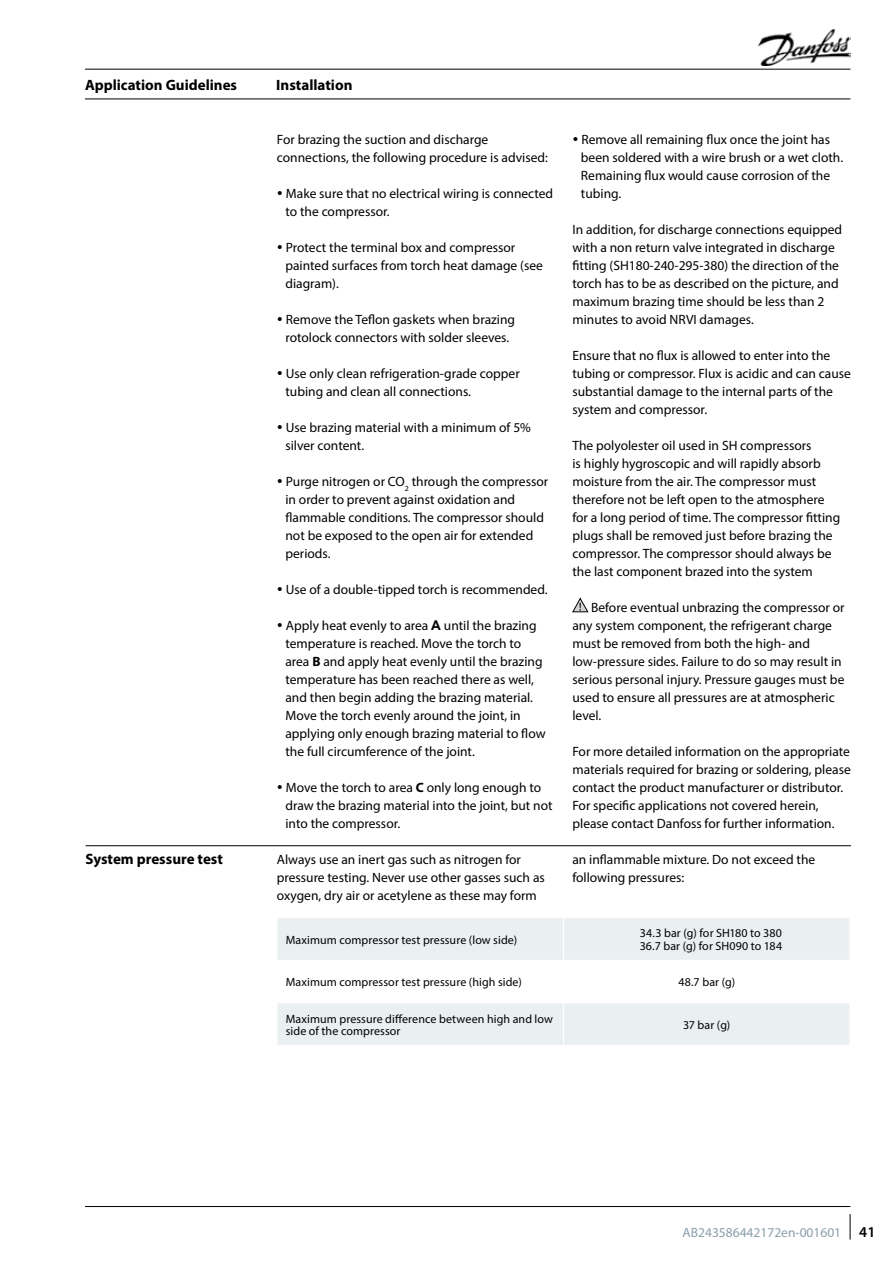
<style>
.page{position:relative;width:893px;height:1263px;background:#fff}
.page>*{position:absolute;margin:0;border:0;box-sizing:border-box;transform-origin:0 0}
.t1{font:700 15px "Myriad Pro";color:#000}
.t2{font:13.5px/18px "Myriad Pro";color:#000}
.t3{font:13.5px "Myriad Pro";color:#8b9faa}
.t4{font:12px/13.5px "Myriad Pro";letter-spacing:.005em;color:#000}
.s1{color:#fff}
.s2{font-family:"Arial";font-weight:700}
.s3{font-weight:700}
.s4{font-weight:600;font-size:15px;color:#000}
</style>
<div class="page">
<svg style="left:850px;top:1214px;width:1px;height:25px"></svg>
<svg style="left:572px;top:597px;width:16px;height:15px"></svg>
<hr style="left:86px;top:845px;width:765px;height:1px;background:#000">
<svg style="left:278px;top:918px;width:571px;height:127px;fill:#eaeff2"></svg>
<hr style="left:563px;top:918px;width:1px;height:42px;background:#fff">
<hr style="left:277px;top:960px;width:286px;height:1px;background:#fff">
<hr style="left:563px;top:960px;width:287px;height:1px;background:#fff">
<hr style="left:563px;top:960px;width:1px;height:43px;background:#fff">
<hr style="left:277px;top:1002px;width:286px;height:1px;background:#fff">
<hr style="left:563px;top:1002px;width:287px;height:1px;background:#fff">
<hr style="left:563px;top:1003px;width:1px;height:42px;background:#fff">
<hr style="left:85px;top:69px;width:765px;height:1px;background:#000">
<hr style="left:85px;top:99px;width:765px;height:1px;background:#000">
<hr style="left:85px;top:1206px;width:765px;height:1px;background:#000">
<img style="left:758px;top:30px;width:92px;height:35px">
<p class="t1" style="left:85px;top:75px;width:154px">Application Guidelines</p>
<p class="t1" style="left:276px;top:75px;width:78px">Installation</p>
<p class="t2" style="left:277px;top:130px;width:272px">For brazing the suction and discharge connections, the following procedure is advised:</p>
<p class="t2" style="left:285px;top:184px;width:269px;text-indent:-9px">•<span class="s1">.</span>Make sure that no electrical wiring is connected to the compressor.</p>
<p class="t2" style="left:285px;top:238px;width:259px;text-indent:-9px">•<span class="s1">.</span>Protect the terminal box and compressor painted surfaces from torch heat damage (see diagram).</p>
<p class="t2" style="left:277px;top:310px;width:240px;text-align:center">•<span class="s1">.</span>Remove the Teflon gaskets when brazing rotolock connectors with solder sleeves.</p>
<p class="t2" style="left:285px;top:364px;width:236px;text-indent:-9px">•<span class="s1">.</span>Use only clean refrigeration-grade copper tubing and clean all connections.</p>
<p class="t2" style="left:285px;top:418px;width:247px;text-indent:-9px">•<span class="s1">.</span>Use brazing material with a minimum of 5% silver content.</p>
<p class="t2" style="left:285px;top:472px;width:264px;text-indent:-8px">•<span class="s1">.</span>Purge nitrogen or CO<sub>2</sub> through the compressor in order to prevent against oxidation and flammable conditions. The compressor should not be exposed to the open air for extended periods.</p>
<p class="t2" style="left:277px;top:580px;width:272px">•<span class="s1">.</span>Use of a double-tipped torch is recommended.</p>
<p class="t2" style="left:285px;top:616px;width:262px;text-indent:-9px">•<span class="s1">.</span>Apply heat evenly to area <span class="s2">A</span> until the brazing temperature is reached. Move the torch to area <span class="s3">B</span> and apply heat evenly until the brazing temperature has been reached there as well, and then begin adding the brazing material.<br>Move the torch evenly around the joint, in applying only enough brazing material to flow the full circumference of the joint.</p>
<p class="t2" style="left:285px;top:778px;width:269px;text-indent:-9px">•<span class="s1">.</span>Move the torch to area <span class="s3">C</span> only long enough to draw the brazing material into the joint, but not into the compressor.</p>
<p class="t2" style="left:581px;top:130px;width:264px;text-indent:-9px">•<span class="s1">.</span>Remove all remaining flux once the joint has been soldered with a wire brush or a wet cloth.<br>Remaining flux would cause corrosion of the tubing.</p>
<p class="t2" style="left:572px;top:220px;width:271px">In addition, for discharge connections equipped with a non return valve integrated in discharge fitting (SH180-240-295-380) the direction of the torch has to be as described on the picture, and maximum brazing time should be less than 2 minutes to avoid NRVI damages.</p>
<p class="t2" style="left:572px;top:346px;width:280px">Ensure that no flux is allowed to enter into the tubing or compressor. Flux is acidic and can cause substantial damage to the internal parts of the system and compressor.</p>
<p class="t2" style="left:572px;top:436px;width:269px">The polyolester oil used in SH compressors<br>is highly hygroscopic and will rapidly absorb moisture from the air. The compressor must therefore not be left open to the atmosphere for a long period of time. The compressor fitting plugs shall be removed just before brazing the compressor. The compressor should always be the last component brazed into the system</p>
<p class="t2" style="left:572px;top:598px;width:274px;text-indent:19px">Before eventual unbrazing the compressor or any system component, the refrigerant charge must be removed from both the high- and low-pressure sides. Failure to do so may result in serious personal injury. Pressure gauges must be used to ensure all pressures are at atmospheric level.</p>
<p class="t2" style="left:572px;top:742px;width:280px">For more detailed information on the appropriate materials required for brazing or soldering, please contact the product manufacturer or distributor.<br>For specific applications not covered herein, please contact Danfoss for further information.</p>
<p class="t1" style="left:86px;top:849px;width:139px">System pressure test</p>
<p class="t2" style="left:277px;top:850px;width:270px">Always use an inert gas such as nitrogen for pressure testing. Never use other gasses such as oxygen, dry air or acetylene as these may form</p>
<p class="t2" style="left:572px;top:850px;width:244px">an inflammable mixture. Do not exceed the following pressures:</p>
<p class="t4" style="left:286px;top:932px;width:233px">Maximum compressor test pressure (low side)</p>
<p class="t4" style="left:640px;top:926px;width:144px">34.3 bar (g) for SH180 to 380<br>36.7 bar (g) for SH090 to 184</p>
<p class="t4" style="left:286px;top:975px;width:238px">Maximum compressor test pressure (high side)</p>
<p class="t4" style="left:678px;top:975px;width:58px">48.7 bar (g)</p>
<p class="t4" style="left:286px;top:1012px;width:269px;line-height:12px">Maximum pressure difference between high and low side of the compressor</p>
<p class="t4" style="left:683px;top:1017px;width:49px">37 bar (g)</p>
<p class="t3" style="left:683px;top:1224px;width:194px">AB243586442172en-001601 <span class="s4">41</span></p>
</div>
